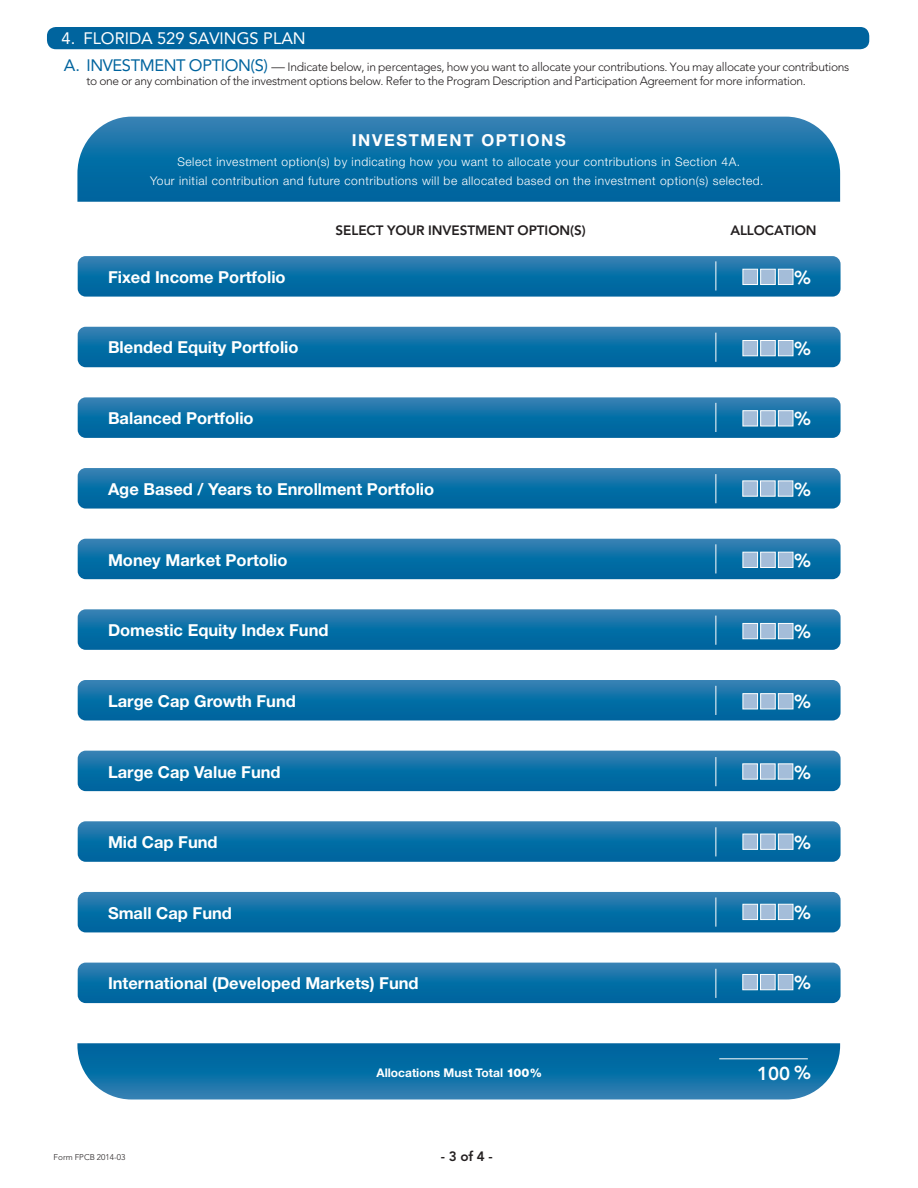
<style>
.page{position:relative;width:918px;height:1188px;background:#fff}
.page>*{position:absolute;margin:0;border:0;box-sizing:border-box;transform-origin:0 0}
.t1{font:800 18.6px "Avenir LT Std";color:#fff}
.t2{font:700 16.5px "Helvetica Neue LT Std";color:#fff}
.t3{font:16.5px "Avenir LT Std";color:#fff}
.t4{font:700 16.5px "Helvetica Neue LT Std";letter-spacing:.1em;color:#fff}
.t5{font:800 13.5px "Avenir LT Std";letter-spacing:-.005em;color:#231f20}
.t6{font:300 12px/14.2px "Avenir LT Std";letter-spacing:-.025em;color:#231f20}
.t7{font:300 12px/19.5px "Helvetica Neue";letter-spacing:.045em;color:#fff;text-align:center}
.t8{font:700 12px "Helvetica Neue LT Std";color:#fff}
.t9{font:300 8.25px "Avenir LT Std";color:#231f20}
.s1{font-weight:400;font-size:16.5px;color:#00649e}
.s2{font-size:13.5px}
.s3{font-weight:900}
</style>
<div class="page">
<svg style="left:77px;top:117px;width:763px;height:85px;background:#1473a8"></svg>
<svg style="left:78px;top:256px;width:763px;height:41px;background:#1473a8"></svg>
<svg style="left:77px;top:1043px;width:763px;height:57px;background:#1875aa"></svg>
<svg style="left:78px;top:892px;width:763px;height:40px;background:#1171a7"></svg>
<div style="left:47px;top:27px;width:822px;height:22px;background:#00649e;border-radius:9px"></div>
<div style="left:743px;top:269px;width:15px;height:16px;background:#a4bdd9;border:1px solid #fff"></div>
<div style="left:760px;top:269px;width:16px;height:16px;background:#a4bdd9;border:1px solid #fff"></div>
<div style="left:778px;top:269px;width:15px;height:16px;background:#a4bdd9;border:1px solid #fff"></div>
<div style="left:743px;top:904px;width:15px;height:16px;background:#a4bdd9;border:1px solid #fff"></div>
<div style="left:760px;top:904px;width:16px;height:16px;background:#a4bdd9;border:1px solid #fff"></div>
<div style="left:778px;top:904px;width:15px;height:16px;background:#a4bdd9;border:1px solid #fff"></div>
<hr style="left:716px;top:261px;width:1px;height:30px;background:#fff">
<svg style="left:78px;top:327px;width:763px;height:40px;background:#1774a9"></svg>
<svg style="left:78px;top:397px;width:763px;height:41px;background:#1a76aa"></svg>
<svg style="left:78px;top:468px;width:763px;height:41px;background:#1a76aa"></svg>
<svg style="left:78px;top:539px;width:763px;height:40px;background:#1674a9"></svg>
<svg style="left:78px;top:609px;width:763px;height:41px;background:#1a76aa"></svg>
<svg style="left:78px;top:680px;width:763px;height:41px;background:#1a76aa"></svg>
<svg style="left:78px;top:751px;width:763px;height:40px;background:#1674a9"></svg>
<svg style="left:78px;top:821px;width:763px;height:41px;background:#1a76aa"></svg>
<hr style="left:716px;top:897px;width:1px;height:30px;background:#fff">
<svg style="left:78px;top:963px;width:763px;height:40px;background:#1674a9"></svg>
<hr style="left:719px;top:1058px;width:89px;height:1px;background:#fff">
<h2 class="t3" style="left:62px;top:29px;width:33px">4. FLOR</h2>
<h2 class="t3" style="left:125px;top:29px;width:160px">IDA 529 SAVI NGS PLAN</h2>
<p class="t6" style="left:87px;top:60px;width:764px;text-indent:-23px"><span class="s1">A. INVESTM ENT OPTION (S)</span> <span class="s2">—</span> Indicate below, in percentages, how you want to allocate your contributions. You may allocate your contributions to one or any combination of the investment options below. Refer to the Program Description and Participation Agreement for more information.</p>
<h2 class="t4" style="left:352px;top:130px;width:216px">INVESTMENT OPTIONS</h2>
<p class="t7" style="left:150px;top:151px;width:615px">Select investment option(s) by indicating how you want to allocate your contributions in Section 4A.<br>Your initial contribution and future contributions will be allocated based on the investment option(s) selected.</p>
<p class="t5" style="left:336px;top:222px;width:252px">SELECT YOUR INVESTMENT OPTION(S)</p>
<p class="t5" style="left:730px;top:222px;width:88px">ALLOCATION</p>
<h2 class="t2" style="left:108px;top:267px;width:179px">Fixed Income Portfolio</h2>
<h1 class="t1" style="left:794px;top:267px;width:18px">%</h1>
<h2 class="t2" style="left:108px;top:337px;width:192px">Blended Equity Portfolio</h2>
<h1 class="t1" style="left:794px;top:338px;width:18px">%</h1>
<h2 class="t2" style="left:108px;top:408px;width:147px">Balanced Portfolio</h2>
<h1 class="t1" style="left:794px;top:408px;width:18px">%</h1>
<h2 class="t2" style="left:108px;top:478px;width:328px">Age Based / Years to Enrollment Portfolio</h2>
<h1 class="t1" style="left:794px;top:478px;width:18px">%</h1>
<h2 class="t2" style="left:108px;top:550px;width:181px">Money Market Portolio</h2>
<h1 class="t1" style="left:794px;top:550px;width:18px">%</h1>
<h2 class="t2" style="left:108px;top:620px;width:222px">Domestic Equity Index Fund</h2>
<h1 class="t1" style="left:794px;top:621px;width:18px">%</h1>
<h2 class="t2" style="left:108px;top:691px;width:189px">Large Cap Growth Fund</h2>
<h1 class="t1" style="left:794px;top:691px;width:18px">%</h1>
<h2 class="t2" style="left:108px;top:761px;width:174px">Large Cap Value Fund</h2>
<h1 class="t1" style="left:794px;top:761px;width:18px">%</h1>
<h2 class="t2" style="left:108px;top:832px;width:111px">Mid Cap Fund</h2>
<h1 class="t1" style="left:794px;top:831px;width:18px">%</h1>
<h2 class="t2" style="left:108px;top:903px;width:126px">Small Cap Fund</h2>
<h1 class="t1" style="left:794px;top:902px;width:18px">%</h1>
<h2 class="t2" style="left:108px;top:973px;width:312px">International (Developed Markets) Fund</h2>
<h1 class="t1" style="left:794px;top:972px;width:18px">%</h1>
<p class="t8" style="left:376px;top:1065px;width:167px">Allocations Must Total <span class="s3">100%</span></p>
<h1 class="t1" style="left:757px;top:1063px;width:55px">100 %</h1>
<p class="t9" style="left:54px;top:1153px;width:73px">Form FPCB 2014-03</p>
<p class="t5" style="left:441px;top:1148px;width:53px">- 3 of 4 -</p>
</div>
